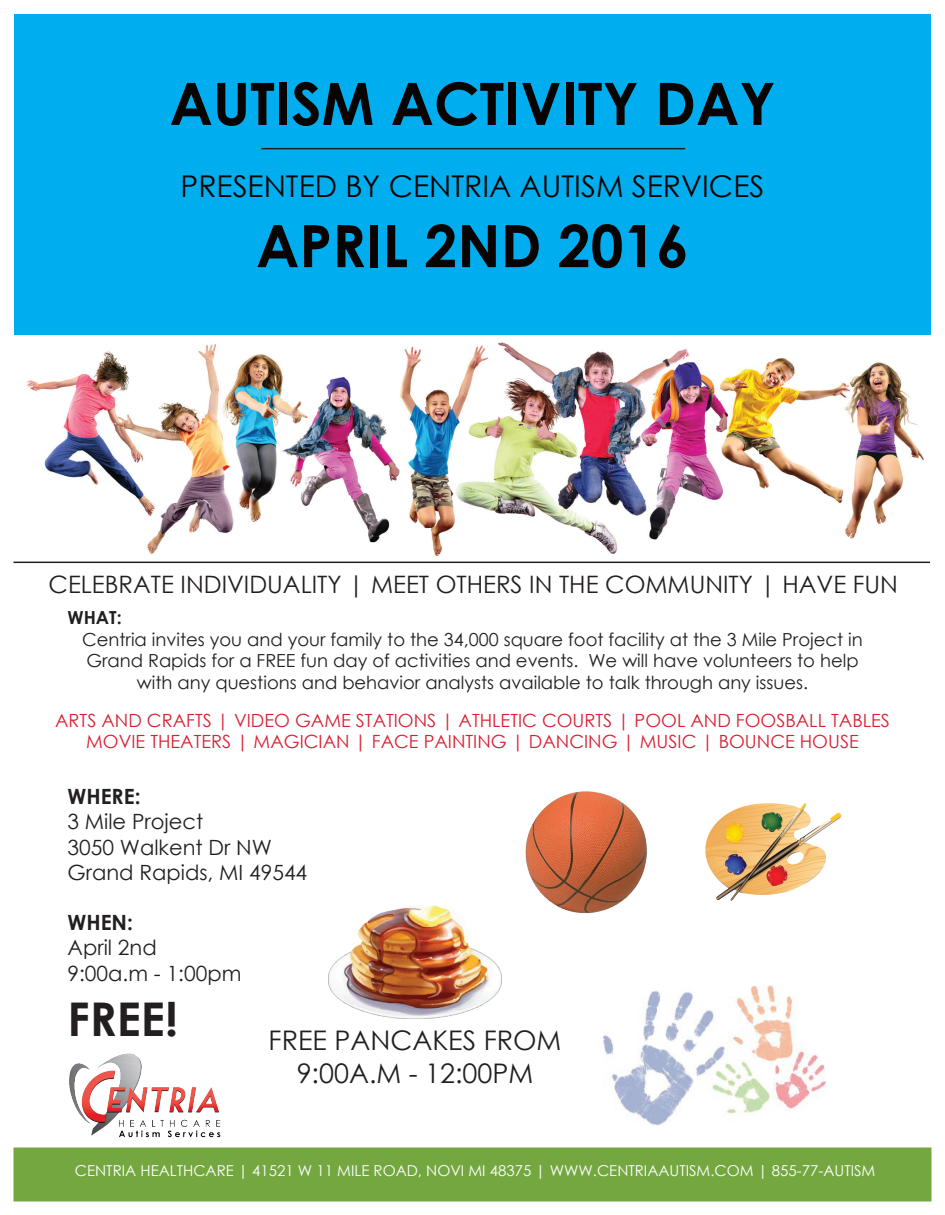
<style>
.page{position:relative;width:945px;height:1215px;background:#fff}
.page>*{position:absolute;margin:0;border:0;box-sizing:border-box;transform-origin:0 0}
.t1{font:700 58.5px "Century Gothic";color:#090302}
.t2{font:700 46.5px "Century Gothic";color:#231f20}
.t3{font:30px "Century Gothic";color:#090302}
.t4{font:27px/32.4px "Century Gothic";color:#231f20;text-align:center}
.t5{font:24px "Century Gothic";color:#231f20}
.t6{font:21px/25.2px "Century Gothic";color:#231f20}
.t7{font:700 21px "Century Gothic";color:#231f20}
.t8{font:18.15px/21.8px "Century Gothic";color:#d82033;text-align:center}
.t9{font:18px/21.6px "Century Gothic";color:#231f20;text-align:center}
.t10{font:700 18px "Century Gothic";color:#231f20}
.t11{font:15px "Century Gothic";color:#fff}
</style>
<div class="page">
<div style="left:14px;top:14px;width:917px;height:320px;background:#00aeef"></div>
<hr style="left:261px;top:148px;width:424px;height:1px;background:#231f20">
<img style="left:16px;top:342px;width:914px;height:220px">
<img style="left:603px;top:985px;width:222px;height:141px">
<img style="left:50px;top:1053px;width:200px;height:95px">
<div style="left:14px;top:1148px;width:918px;height:54px;background:#75a741;border:2px solid #75a741"></div>
<img style="left:525px;top:791px;width:122px;height:122px">
<img style="left:705px;top:803px;width:137px;height:98px">
<img style="left:329px;top:906px;width:172px;height:112px">
<hr style="left:14px;top:562px;width:916px;height:1px;background:#231f20">
<h1 class="t1" style="left:170px;top:59px;width:608px">AUTISM ACTIVITY DAY</h1>
<h3 class="t3" style="left:181px;top:165px;width:585px">PRESENTED BY CENTRIA AUTISM SERVICES</h3>
<h1 class="t1" style="left:256px;top:202px;width:434px">APRIL 2ND 2016</h1>
<h3 class="t5" style="left:48px;top:568px;width:851px">CELEBRATE INDIVIDUALITY | MEET OTHERS IN THE COMMUNITY | HAVE FUN</h3>
<p class="t10" style="left:68px;top:604px;width:56px">WHAT:</p>
<p class="t9" style="left:82px;top:628px;width:782px">Centria invites you and your family to the 34,000 square foot facility at the 3 Mile Project in<br>Grand Rapids for a FREE fun day of activities and events. We will have volunteers to help with any questions and behavior analysts available to talk through any issues.</p>
<p class="t8" style="left:55px;top:709px;width:836px">ARTS AND CRAFTS | VIDEO GAME STATIONS | ATHLETIC COURTS | POOL AND FOOSBALL TABLES<br>MOVIE THEATERS | MAGICIAN | FACE PAINTING | DANCING | MUSIC | BOUNCE HOUSE</p>
<p class="t7" style="left:68px;top:781px;width:75px">WHERE:</p>
<p class="t6" style="left:68px;top:809px;width:241px">3 Mile Project<br>3050 Walkent Dr NW<br>Grand Rapids, MI 49544</p>
<p class="t7" style="left:68px;top:907px;width:67px">WHEN:</p>
<p class="t6" style="left:68px;top:935px;width:175px">April 2nd<br>9:00a.m - 1:00pm</p>
<h2 class="t2" style="left:68px;top:984px;width:112px">FREE!</h2>
<h3 class="t4" style="left:269px;top:1024px;width:294px">FREE PANCAKES FROM<br>9:00A.M - 12:00PM</h3>
<p class="t11" style="left:75px;top:1160px;width:802px">CENTRIA HEALTHCARE | 41521 W 11 MILE ROAD, NOVI MI 48375 | WWW.CENTRIAAUTISM.COM | 855-77-AUTISM</p>
</div>
